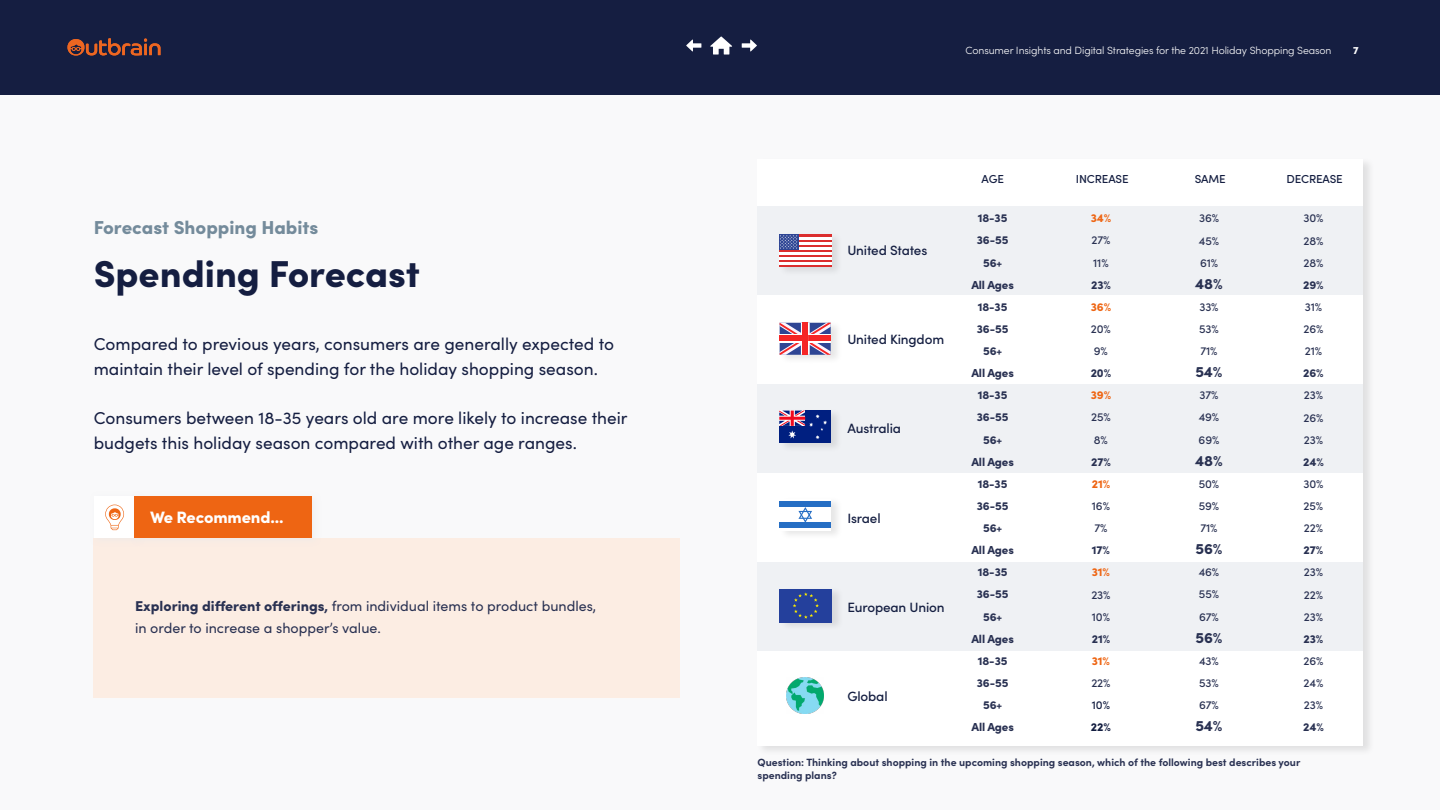
<style>
.page{position:relative;width:1440px;height:810px;background:#f9f9fa}
.page>*{position:absolute;margin:0;border:0;box-sizing:border-box;transform-origin:0 0}
.t1{font:900 37.5px "Sofia Pro";color:#151e41}
.t2{font:900 18.75px "Sofia Pro";color:#748b9b}
.t3{font:17.25px/24.8px "Sofia Pro";color:#151e41}
.t4{font:900 16.5px "Sofia Pro";letter-spacing:-.01em;color:#fff}
.t5{font:900 15px "Sofia Pro";letter-spacing:-.01em;color:#293152}
.t6{font:14.25px/21.8px "Sofia Pro";color:#293152}
.t7{font:500 13.5px "Sofia Pro";letter-spacing:-.01em;color:#141e41}
.t8{font:900 11.62px/22.1px "Sofia Pro";letter-spacing:-.01em;color:#293152;text-align:center}
.t9{font:500 11.62px/22.1px "Sofia Pro";letter-spacing:-.01em;color:#293152;text-align:justify}
.t10{font:500 11.62px "Sofia Pro";letter-spacing:-.01em;color:#141e41}
.t11{font:900 11.62px "Sofia Pro";letter-spacing:-.01em;color:#ee6513}
.t12{font:900 11.62px "Sofia Pro";color:#141e41}
.t13{font:700 10.5px/12.6px "Sofia Pro";color:#293152}
.t14{font:300 10.5px "Sofia Pro";letter-spacing:-.01em;color:#fff}
.t15{font:900 10.5px "Sofia Pro";color:#fff}
.s1{font-weight:900}
</style>
<div class="page">
<div style="left:0;top:0;width:1440px;height:95px;background:#151e41"></div>
<svg style="left:68px;top:38px;width:92px;height:18px"></svg>
<svg style="left:710px;top:37px;width:22px;height:18px"></svg>
<svg style="left:686px;top:40px;width:15px;height:11px"></svg>
<svg style="left:742px;top:40px;width:15px;height:11px"></svg>
<div style="left:94px;top:538px;width:586px;height:160px;background:#fcede3"></div>
<div style="left:90px;top:491px;width:55px;height:56px;background:#e5e8ed;opacity:.5"></div>
<div style="left:94px;top:496px;width:42px;height:42px;background:#fff"></div>
<svg style="left:105px;top:505px;width:19px;height:25px"></svg>
<div style="left:130px;top:491px;width:192px;height:56px;background:#e5e8ed;opacity:.5"></div>
<div style="left:134px;top:496px;width:178px;height:42px;background:#ee6513"></div>
<div style="left:756px;top:157px;width:619px;height:599px;background:#000;opacity:.1"></div>
<div style="left:757px;top:160px;width:606px;height:586px;background:#fff"></div>
<div style="left:757px;top:206px;width:606px;height:89px;background:#eff1f4"></div>
<div style="left:757px;top:384px;width:606px;height:89px;background:#eff1f4"></div>
<div style="left:757px;top:562px;width:606px;height:89px;background:#eff1f4"></div>
<div style="left:778px;top:231px;width:65px;height:46px;background:#000;opacity:.1"></div>
<hr style="left:779px;top:244px;width:52px;height:3px;background:#db2e2e">
<hr style="left:779px;top:239px;width:52px;height:3px;background:#db2e2e">
<hr style="left:779px;top:234px;width:52px;height:3px;background:#db2e2e">
<hr style="left:779px;top:249px;width:52px;height:3px;background:#db2e2e">
<hr style="left:779px;top:254px;width:52px;height:3px;background:#db2e2e">
<hr style="left:779px;top:259px;width:52px;height:3px;background:#db2e2e">
<hr style="left:779px;top:264px;width:52px;height:3px;background:#db2e2e">
<hr style="left:779px;top:242px;width:52px;height:2px;background:#fff">
<hr style="left:779px;top:237px;width:52px;height:2px;background:#fff">
<hr style="left:779px;top:247px;width:52px;height:2px;background:#fff">
<hr style="left:779px;top:252px;width:52px;height:2px;background:#fff">
<hr style="left:779px;top:257px;width:52px;height:2px;background:#fff">
<hr style="left:779px;top:262px;width:52px;height:2px;background:#fff">
<div style="left:779px;top:234px;width:20px;height:16px;background:#2e4594"></div>
<svg style="left:780px;top:235px;width:17px;height:14px"></svg>
<div style="left:779px;top:320px;width:64px;height:45px;background:#000;opacity:.1"></div>
<svg style="left:780px;top:323px;width:51px;height:32px"></svg>
<div style="left:802px;top:323px;width:6px;height:32px;background:#f52626"></div>
<div style="left:779px;top:496px;width:64px;height:45px;background:#000;opacity:.1"></div>
<div style="left:780px;top:499px;width:51px;height:32px;background:#fff"></div>
<div style="left:780px;top:523px;width:51px;height:5px;background:#266ec4"></div>
<div style="left:780px;top:502px;width:51px;height:5px;background:#266ec4"></div>
<svg style="left:798px;top:507px;width:14px;height:16px"></svg>
<div style="left:779px;top:586px;width:65px;height:46px;background:#000;opacity:.1"></div>
<div style="left:780px;top:589px;width:52px;height:33px;background:#24409c"></div>
<svg style="left:793px;top:592px;width:26px;height:27px"></svg>
<div style="left:779px;top:408px;width:64px;height:45px;background:#000;opacity:.1"></div>
<div style="left:779px;top:411px;width:52px;height:32px;background:#001f80"></div>
<svg style="left:779px;top:411px;width:48px;height:28px"></svg>
<img style="left:787px;top:677px;width:37px;height:37px">
<p class="t2" style="left:94px;top:213px;width:226px">Forecast Shopping Habits</p>
<h1 class="t1" style="left:94px;top:244px;width:328px">Spending Forecast</h1>
<p class="t3" style="left:94px;top:331px;width:522px">Compared to previous years, consumers are generally expected to maintain their level of spending for the holiday shopping season.</p>
<p class="t3" style="left:94px;top:405px;width:535px">Consumers between 18-35 years old are more likely to increase their budgets this holiday season compared with other age ranges.</p>
<p class="t4" style="left:150px;top:504px;width:135px">We Recommend...</p>
<p class="t6" style="left:135px;top:595px;width:463px"><span class="s1">Exploring different offerings,</span> from individual items to product bundles, in order to increase a shopper’s value.</p>
<p class="t14" style="left:965px;top:43px;width:368px">Consumer Insights and Digital Strategies for the 2021 Holiday Shopping Season</p>
<p class="t15" style="left:1353px;top:42px;width:7px">7</p>
<p class="t10" style="left:982px;top:170px;width:24px">AGE</p>
<p class="t8" style="left:971px;top:206px;width:44px">18-35<br>36-55<br>56+<br>All Ages<br>18-35<br>36-55<br>56+<br>All Ages<br>18-35<br>36-55<br>56+<br>All Ages<br>18-35<br>36-55<br>56+<br>All Ages<br>18-35<br>36-55<br>56+<br>All Ages<br>18-35<br>36-55<br>56+<br>All Ages</p>
<p class="t10" style="left:1076px;top:171px;width:54px">INCREASE</p>
<p class="t11" style="left:1091px;top:209px;width:22px">34%</p>
<p class="t9" style="left:1091px;top:229px;width:21px">27%<br>11%</p>
<p class="t8" style="left:1091px;top:273px;width:21px">23%</p>
<p class="t11" style="left:1091px;top:298px;width:22px">36%</p>
<p class="t9" style="left:1091px;top:317px;width:22px">20%<br>9%</p>
<p class="t8" style="left:1091px;top:361px;width:22px">20%</p>
<p class="t11" style="left:1091px;top:386px;width:22px">39%</p>
<p class="t9" style="left:1091px;top:406px;width:21px">25%<br>8%</p>
<p class="t8" style="left:1091px;top:450px;width:21px">27%</p>
<p class="t11" style="left:1092px;top:475px;width:20px">21%</p>
<p class="t9" style="left:1092px;top:494px;width:20px">16%<br>7%</p>
<p class="t8" style="left:1092px;top:538px;width:20px">17%</p>
<p class="t11" style="left:1092px;top:563px;width:20px">31%</p>
<p class="t9" style="left:1091px;top:583px;width:21px">23%<br>10%</p>
<p class="t8" style="left:1092px;top:627px;width:20px">21%</p>
<p class="t11" style="left:1092px;top:652px;width:20px">31%</p>
<p class="t9" style="left:1091px;top:671px;width:21px">22%</p>
<p class="t10" style="left:1092px;top:696px;width:20px">10%</p>
<p class="t12" style="left:1091px;top:718px;width:21px">22%</p>
<p class="t10" style="left:1287px;top:171px;width:58px">DECREASE</p>
<p class="t9" style="left:1303px;top:207px;width:22px">30% 28% 28%</p>
<p class="t8" style="left:1303px;top:273px;width:22px">29%</p>
<p class="t9" style="left:1303px;top:295px;width:21px">31% 26% 21%</p>
<p class="t8" style="left:1303px;top:361px;width:22px">26%</p>
<p class="t9" style="left:1303px;top:384px;width:21px">23% 26% 23%</p>
<p class="t8" style="left:1303px;top:450px;width:22px">24%</p>
<p class="t9" style="left:1303px;top:472px;width:22px">30% 25% 22%</p>
<p class="t8" style="left:1304px;top:538px;width:21px">27%</p>
<p class="t9" style="left:1304px;top:561px;width:21px">23% 22% 23%</p>
<p class="t8" style="left:1304px;top:627px;width:21px">23%</p>
<p class="t9" style="left:1303px;top:649px;width:21px">26% 24% 23%</p>
<p class="t8" style="left:1303px;top:715px;width:22px">24%</p>
<p class="t10" style="left:1195px;top:171px;width:32px">SAME</p>
<p class="t9" style="left:1199px;top:207px;width:22px">36% 45% 61%</p>
<p class="t5" style="left:1195px;top:272px;width:29px">48%</p>
<p class="t9" style="left:1199px;top:295px;width:21px">33% 53% 71%</p>
<p class="t5" style="left:1195px;top:360px;width:29px">54%</p>
<p class="t9" style="left:1199px;top:383px;width:22px">37% 49% 69%</p>
<p class="t5" style="left:1195px;top:449px;width:29px">48%</p>
<p class="t9" style="left:1199px;top:472px;width:22px">50% 59% 71%</p>
<p class="t5" style="left:1196px;top:537px;width:28px">56%</p>
<p class="t9" style="left:1199px;top:560px;width:22px">46% 55% 67%</p>
<p class="t5" style="left:1196px;top:626px;width:28px">56%</p>
<p class="t9" style="left:1199px;top:649px;width:21px">43% 53% 67%</p>
<p class="t5" style="left:1195px;top:714px;width:29px">54%</p>
<p class="t13" style="left:757px;top:756px;width:544px">Question: Thinking about shopping in the upcoming shopping season, which of the following best describes your spending plans?</p>
<p class="t7" style="left:847px;top:240px;width:82px">United States</p>
<p class="t7" style="left:847px;top:330px;width:98px">United Kingdom</p>
<p class="t7" style="left:847px;top:419px;width:55px">Australia</p>
<p class="t7" style="left:847px;top:508px;width:35px">Israel</p>
<p class="t7" style="left:847px;top:597px;width:99px">European Union</p>
<p class="t7" style="left:847px;top:687px;width:42px">Global</p>
</div>
